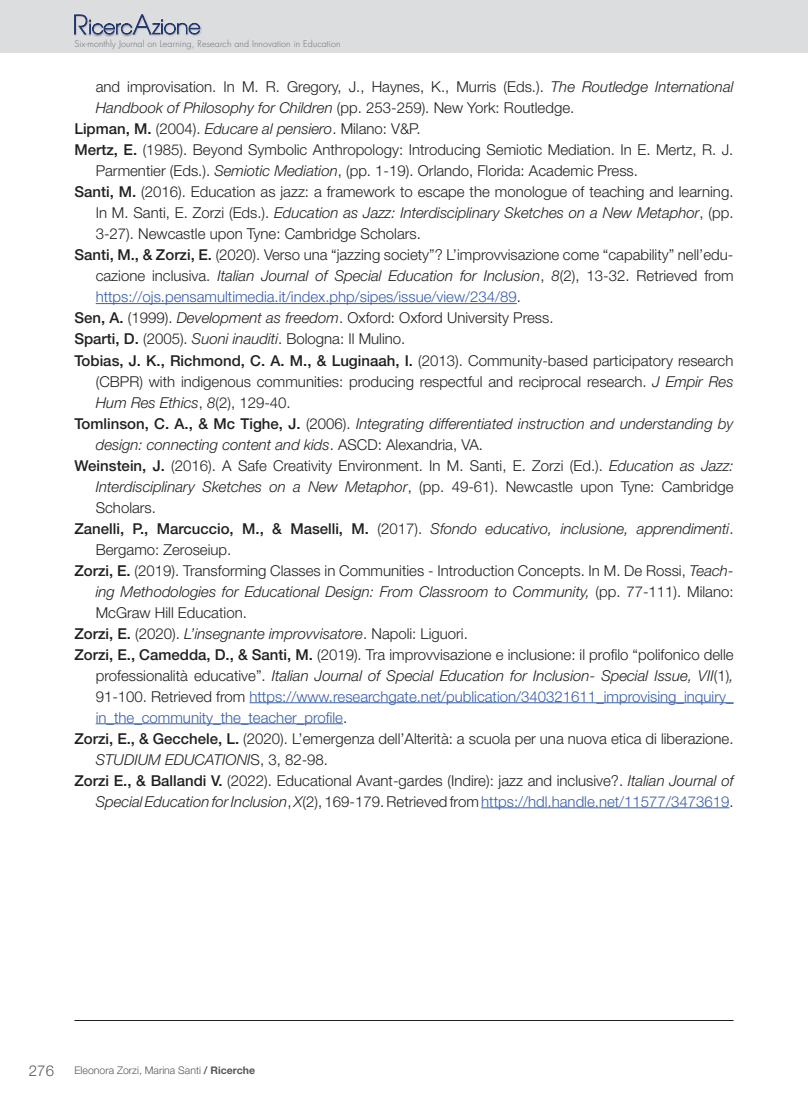
<style>
.page{position:relative;width:808px;height:1106px;background:#fff}
.page>*{position:absolute;margin:0;border:0;box-sizing:border-box;transform-origin:0 0}
.t1{font:300 15px "Helvetica Neue LT Std";color:#231f20}
.t2{font:italic 300 15px "Helvetica Neue LT Std";color:#231f20}
.t3{font:300 15px "Helvetica Neue LT Std";color:#375eab}
.t4{font:300 15px "Helvetica Neue LT Std";color:#57585a}
.t5{font:300 10.5px "Helvetica Neue LT Std";color:#57585a}
.t6{font:300 9px "Futura";letter-spacing:.01em;color:#6c6d70}
.s1{font-style:italic}
.s2{font-style:normal}
.s3{font-weight:500}
.s4{color:#231f20}
.s5{font-weight:500;font-style:normal}
.s6{font-style:italic;color:#231f20}
.s7{font-weight:700}
</style>
<div class="page">
<div style="left:0;top:0;width:808px;height:53px;background:#dcdddf"></div>
<div style="left:72px;top:14px;width:18px;height:23px;background:#231f20;opacity:.3"></div>
<div style="left:87px;top:18px;width:48px;height:19px;background:#231f20;opacity:.5"></div>
<div style="left:131px;top:13px;width:23px;height:24px;background:#231f20;opacity:.3"></div>
<div style="left:150px;top:18px;width:53px;height:19px;background:#231f20;opacity:.3"></div>
<svg style="left:74px;top:14px;width:126px;height:21px"></svg>
<hr style="left:74px;top:1020px;width:659px;height:1px;background:#231f20">
<hr style="left:96px;top:303px;width:421px;height:1px;background:#375eab">
<hr style="left:249px;top:702px;width:484px;height:1px;background:#375eab">
<hr style="left:96px;top:723px;width:247px;height:1px;background:#375eab">
<hr style="left:481px;top:807px;width:248px;height:1px;background:#375eab">
<p class="t6" style="left:74px;top:38px;width:268px">Six-monthly Journal on Learning, Research and Innovation in Education</p>
<p class="t1" style="left:96px;top:78px;width:639px">and improvisation. In M. R. Gregory, J., Haynes, K., Murris (Eds.). <span class="s1">The Routledge International</span></p>
<p class="t2" style="left:96px;top:99px;width:480px">Handbook of Philosophy for Children <span class="s2">(pp. 253-259). New York: Routledge.</span></p>
<p class="t1" style="left:74px;top:120px;width:348px"><span class="s3">Lipman, M.</span> (2004). <span class="s1">Educare al pensiero</span>. Milano: V&amp;P.</p>
<p class="t1" style="left:74px;top:141px;width:660px"><span class="s3">Mertz, E.</span> (1985). Beyond Symbolic Anthropology: Introducing Semiotic Mediation. In E. Mertz, R. J.</p>
<p class="t1" style="left:96px;top:162px;width:544px">Parmentier (Eds.). <span class="s1">Semiotic Mediation</span>, (pp. 1-19). Orlando, Florida: Academic Press.</p>
<p class="t1" style="left:74px;top:183px;width:660px"><span class="s3">Santi, M.</span> (2016). Education as jazz: a framework to escape the monologue of teaching and learning.</p>
<p class="t2" style="left:96px;top:204px;width:639px"><span class="s2">In M. Santi, E. Zorzi (Eds.).</span> Education as Jazz: Interdisciplinary Sketches on a New Metaphor<span class="s2">, (pp.</span></p>
<p class="t1" style="left:96px;top:225px;width:327px">3-27). Newcastle upon Tyne: Cambridge Scholars.</p>
<p class="t1" style="left:74px;top:246px;width:660px"><span class="s3">Santi, M., &amp; Zorzi, E.</span> (2020). Verso una “jazzing society”? L’improvvisazione come “capability” nell’edu-</p>
<p class="t2" style="left:96px;top:267px;width:639px"><span class="s2">cazione inclusiva.</span> Italian Journal of Special Education for Inclusion<span class="s2">,</span> 8<span class="s2">(2), 13-32. Retrieved from</span></p>
<p class="t3" style="left:96px;top:288px;width:427px">https://ojs.pensamultimedia.it/index.php/sipes/issue/view/234/89<span class="s4">.</span></p>
<p class="t1" style="left:74px;top:309px;width:481px"><span class="s3">Sen, A.</span> (1999). <span class="s1">Development as freedom</span>. Oxford: Oxford University Press.</p>
<p class="t1" style="left:74px;top:330px;width:332px"><span class="s3">Sparti, D.</span> (2005). <span class="s1">Suoni inauditi</span>. Bologna: Il Mulino.</p>
<p class="t1" style="left:74px;top:351px;width:660px"><span class="s3">Tobias, J. K., Richmond, C. A. M., &amp; Luginaah, I.</span> (2013). Community-based participatory research</p>
<p class="t1" style="left:96px;top:372px;width:639px">(CBPR) with indigenous communities: producing respectful and reciprocal research. <span class="s1">J Empir Res</span></p>
<p class="t2" style="left:96px;top:393px;width:197px">Hum Res Ethics<span class="s2">,</span> 8<span class="s2">(2), 129-40.</span></p>
<p class="t2" style="left:74px;top:414px;width:661px"><span class="s5">Tomlinson, C. A., &amp; Mc Tighe, J.</span> <span class="s2">(2006).</span> Integrating differentiated instruction and understanding by</p>
<p class="t2" style="left:96px;top:435px;width:389px">design: connecting content and kids<span class="s2">. ASCD: Alexandria, VA.</span></p>
<p class="t1" style="left:74px;top:456px;width:661px"><span class="s3">Weinstein, J.</span> (2016). A Safe Creativity Environment. In M. Santi, E. Zorzi (Ed.). <span class="s1">Education as Jazz:</span></p>
<p class="t2" style="left:96px;top:477px;width:639px">Interdisciplinary Sketches on a New Metaphor<span class="s2">, (pp. 49-61). Newcastle upon Tyne: Cambridge</span></p>
<p class="t1" style="left:96px;top:498px;width:62px">Scholars.</p>
<p class="t2" style="left:74px;top:519px;width:661px"><span class="s5">Zanelli, P., Marcuccio, M., &amp; Maselli, M.</span> <span class="s2">(2017).</span> Sfondo educativo, inclusione, apprendimenti<span class="s2">.</span></p>
<p class="t1" style="left:96px;top:540px;width:137px">Bergamo: Zeroseiup.</p>
<p class="t1" style="left:74px;top:561px;width:661px"><span class="s3">Zorzi, E.</span> (2019). Transforming Classes in Communities - Introduction Concepts. In M. De Rossi, <span class="s1">Teach-</span></p>
<p class="t2" style="left:96px;top:582px;width:639px">ing Methodologies for Educational Design: From Classroom to Community, <span class="s2">(pp. 77-111). Milano:</span></p>
<p class="t1" style="left:96px;top:603px;width:153px">McGraw Hill Education.</p>
<p class="t2" style="left:74px;top:624px;width:395px"><span class="s5">Zorzi, E.</span> <span class="s2">(2020).</span> L’insegnante improvvisatore<span class="s2">. Napoli: Liguori.</span></p>
<p class="t1" style="left:74px;top:645px;width:661px"><span class="s3">Zorzi, E., Camedda, D., &amp; Santi, M.</span> (2019). Tra improvvisazione e inclusione: il profilo “polifonico delle</p>
<p class="t2" style="left:96px;top:666px;width:639px"><span class="s2">professionalità educative”.</span> Italian Journal of Special Education for Inclusion- Special Issue, VII<span class="s2">(1)</span>,</p>
<p class="t3" style="left:96px;top:687px;width:639px"><span class="s4">91-100. Retrieved from</span> https://www.researchgate.net/publication/340321611_improvising_inquiry_</p>
<p class="t3" style="left:96px;top:708px;width:253px">in_the_community_the_teacher_profile<span class="s4">.</span></p>
<p class="t1" style="left:74px;top:729px;width:661px"><span class="s3">Zorzi, E., &amp; Gecchele, L.</span> (2020). L’emergenza dell’Alterità: a scuola per una nuova etica di liberazione.</p>
<p class="t2" style="left:96px;top:750px;width:234px">STUDIUM EDUCATIONI<span class="s2">S, 3, 82-98.</span></p>
<p class="t1" style="left:74px;top:771px;width:661px"><span class="s3">Zorzi E., &amp; Ballandi V.</span> (2022). Educational Avant-gardes (Indire): jazz and inclusive?. <span class="s1">Italian Journal of</span></p>
<p class="t3" style="left:96px;top:792px;width:639px"><span class="s6">Special Education for Inclusion</span><span class="s4">,</span> <span class="s6">X</span><span class="s4">(2), 169-179. Retrieved from</span> https://hdl.handle.net/11577/3473619<span class="s4">.</span></p>
<p class="t4" style="left:29px;top:1061px;width:27px">276</p>
<p class="t5" style="left:74px;top:1063px;width:182px">Eleonora Zorzi, Marina Santi <span class="s3">/</span> <span class="s7">Ricerche</span></p>
</div>
